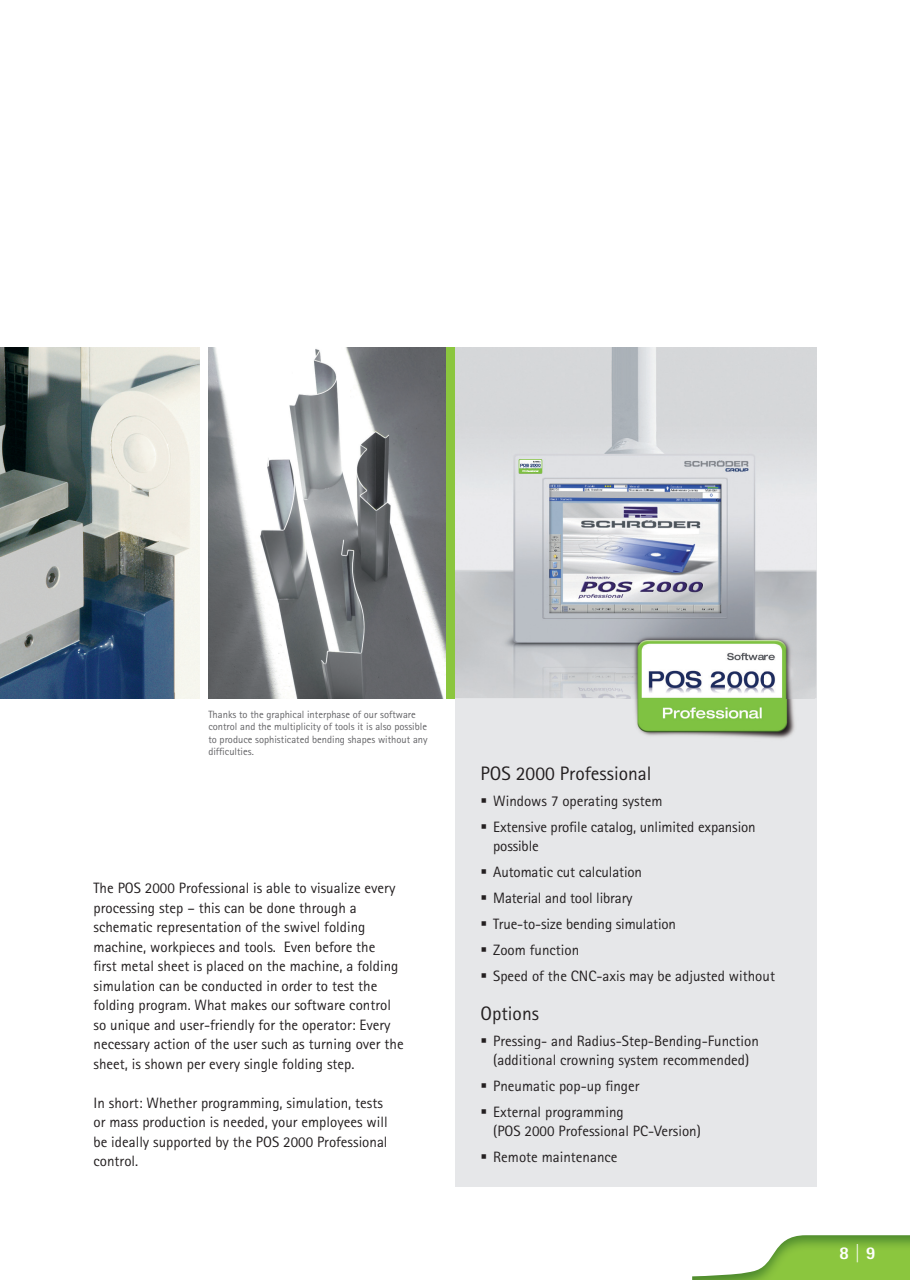
<style>
.page{position:relative;width:910px;height:1280px;background:#fff}
.page>*{position:absolute;margin:0;border:0;box-sizing:border-box;transform-origin:0 0}
.t1{font:19.5px "Agfa Rotis Sans Serif";color:#231f20}
.t2{font:800 18px "Agfa Rotis Sans Serif";color:#fff}
.t3{font:15px/19.5px "Agfa Rotis Sans Serif";color:#231f20}
.t4{font:10.5px/12.6px "Agfa Rotis Sans Serif";color:#636366}
</style>
<div class="page">
<img style="left:0;top:347px;width:200px;height:351px">
<div style="left:455px;top:503px;width:361px;height:683px;background:#e6e7e9"></div>
<img style="left:455px;top:347px;width:361px;height:351px">
<img style="left:208px;top:347px;width:238px;height:351px">
<img style="left:692px;top:1235px;width:218px;height:45px">
<div style="left:446px;top:347px;width:9px;height:351px;background:#8bc63e"></div>
<img style="left:617px;top:621px;width:197px;height:118px">
<p class="t4" style="left:208px;top:708px;width:221px">Thanks to the graphical interphase of our software control and the multiplicity of tools it is also possible to produce sophisticated bending shapes without any difficulties.</p>
<p class="t3" style="left:94px;top:878px;width:312px">The POS 2000 Professional is able to visualize every processing step – this can be done through a schematic representation of the swivel folding machine, workpieces and tools. Even before the<br>first metal sheet is placed on the machine, a fold ing simulation can be conducted in order to test the folding program. What makes our software control so unique and user-friendly for the operator: Every necessary action of the user such as turning over the sheet, is shown per every single folding step.</p>
<p class="t3" style="left:94px;top:1093px;width:296px">In short: Whether programming, simulation, tests or mass production is needed, your employees will be ideally supported by the POS 2000 Professional control.</p>
<h1 class="t1" style="left:480px;top:762px;width:173px">POS 2000 Professional</h1>
<p class="t3" style="left:480px;top:791px;width:184px">▪ Windows 7 operating system</p>
<p class="t3" style="left:493px;top:817px;width:264px;text-indent:-13px">▪ Extensive profile catalog, unlimited expansion possible</p>
<p class="t3" style="left:480px;top:862px;width:163px">▪ Automatic cut calculation</p>
<p class="t3" style="left:480px;top:888px;width:154px">▪ Material and tool library</p>
<p class="t3" style="left:480px;top:914px;width:197px">▪ True-to-size bending simulation</p>
<p class="t3" style="left:480px;top:940px;width:100px">▪ Zoom function</p>
<p class="t3" style="left:480px;top:966px;width:296px">▪ Speed of the CNC-axis may be adjusted without</p>
<h1 class="t1" style="left:480px;top:1001px;width:60px">Options</h1>
<p class="t3" style="left:480px;top:1031px;width:280px;text-align:center">▪ Pressing- and Radius-Step-Bending-Function (additional crowning system recommended)</p>
<p class="t3" style="left:480px;top:1076px;width:161px">▪ Pneumatic pop-up finger</p>
<p class="t3" style="left:493px;top:1102px;width:209px;text-indent:-13px">▪ External programming<br>(POS 2000 Professional PC-Version)</p>
<p class="t3" style="left:480px;top:1147px;width:139px">▪ Remote maintenance</p>
<p class="t2" style="left:839px;top:1242px;width:38px">8 | 9</p>
</div>
